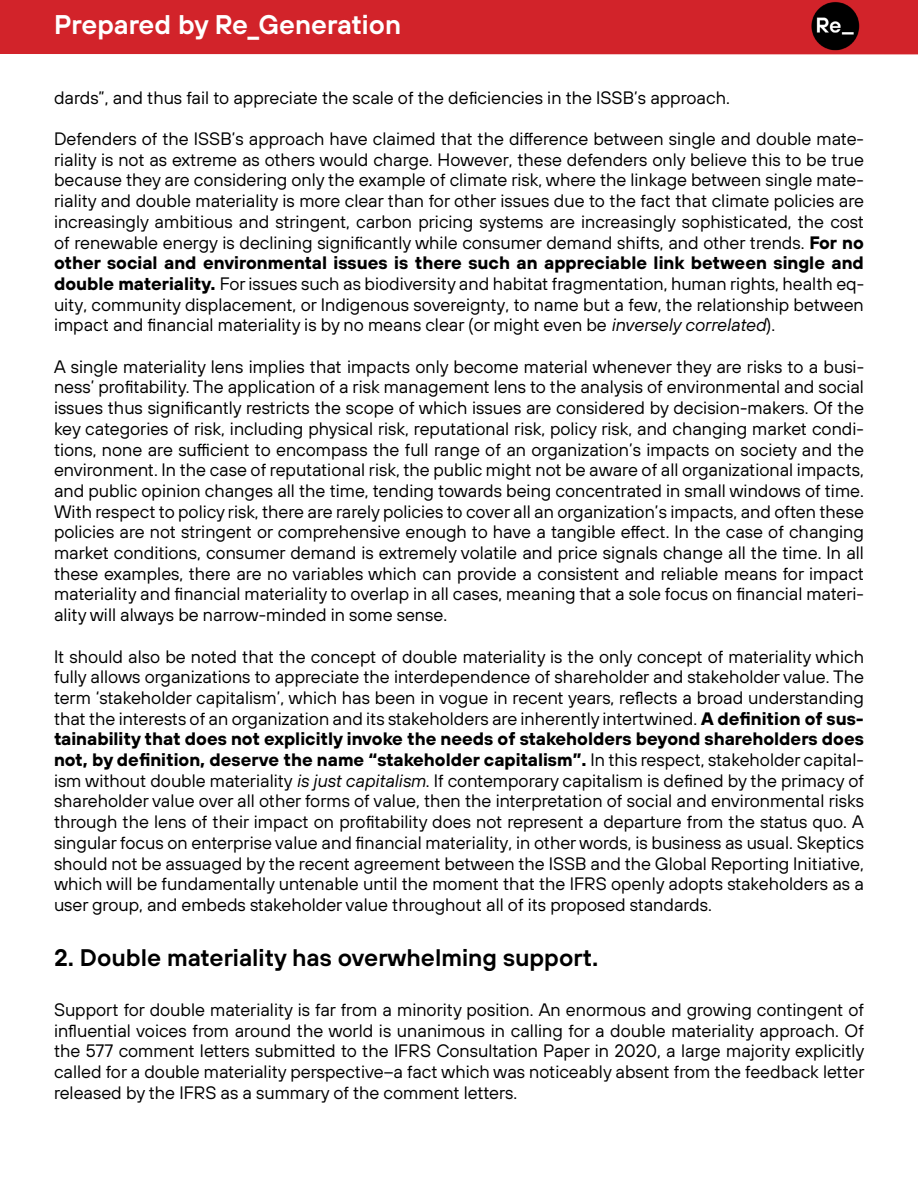
<style>
.page{position:relative;width:918px;height:1188px;background:#fff}
.page>*{position:absolute;margin:0;border:0;box-sizing:border-box;transform-origin:0 0}
.t1{font:600 27px "TT Hoves";color:#fff}
.t2{font:600 24px "TT Hoves";color:#000}
.t3{font:18px/20.7px "TT Hoves";color:#000;text-align:justify}
.s1{font-weight:700}
.s2{font-style:italic}
</style>
<div class="page">
<div style="left:0;top:0;width:918px;height:54px;background:#d2232a"></div>
<img style="left:811px;top:2px;width:49px;height:49px">
<h1 class="t1" style="left:54px;top:7px;width:349px">Prepared by Re_Generation</h1>
<p class="t3" style="left:54px;top:87px;width:677px">dards”, and thus fail to appreciate the scale of the deficiencies in the ISSB’s approach.</p>
<p class="t3" style="left:54px;top:128px;width:812px">Defenders of the ISSB’s approach have claimed that the difference between single and double mate&shy;riality is not as extreme as others would charge. However, these defenders only believe this to be true because they are considering only the example of climate risk, where the linkage between single mate&shy;riality and double materiality is more clear than for other issues due to the fact that climate policies are increasingly ambitious and stringent, carbon pricing systems are increasingly sophisticated, the cost of renewable energy is declining significantly while consumer demand shifts, and other trends. <span class="s1">For no other social and environmental issues is there such an appreciable link between single and double materiality.</span> For issues such as biodiversity and habitat fragmentation, human rights, health eq&shy;uity, community displacement, or Indigenous sovereignty, to name but a few, the relationship between impact and financial materiality is by no means clear (or might even be <span class="s2">inversely correlated</span>).</p>
<p class="t3" style="left:54px;top:356px;width:812px">A single materiality lens implies that impacts only become material whenever they are risks to a busi&shy;ness’ profitability. The application of a risk management lens to the analysis of environmental and social issues thus significantly restricts the scope of which issues are considered by decision-makers. Of the key categories of risk, including physical risk, reputational risk, policy risk, and changing market condi&shy;tions, none are sufficient to encompass the full range of an organization’s impacts on society and the environment. In the case of reputational risk, the public might not be aware of all organizational impacts, and public opinion changes all the time, tending towards being concentrated in small windows of time.<br>With respect to policy risk, there are rarely policies to cover all an organization’s impacts, and often these policies are not stringent or comprehensive enough to have a tangible effect. In the case of changing market conditions, consumer demand is extremely volatile and price signals change all the time. In all these examples, there are no variables which can provide a consistent and reliable means for impact materiality and financial materiality to overlap in all cases, meaning that a sole focus on financial materi&shy;ality will always be narrow-minded in some sense.</p>
<p class="t3" style="left:54px;top:646px;width:812px">It should also be noted that the concept of double materiality is the only concept of materiality which fully allows organizations to appreciate the interdependence of shareholder and stakeholder value. The term ‘stakeholder capitalism’, which has been in vogue in recent years, reflects a broad understanding that the interests of an organization and its stakeholders are inherently intertwined. <span class="s1">A definition of sus&shy;tainability that does not explicitly invoke the needs of stakeholders beyond shareholders does not, by definition, deserve the name “stakeholder capitalism”.</span> In this respect, stakeholder capital&shy;ism without double materiality <span class="s2">is just capitalism</span>. If contemporary capitalism is defined by the primacy of shareholder value over all other forms of value, then the interpretation of social and environmental risks through the lens of their impact on profitability does not represent a departure from the status quo. A singular focus on enterprise value and financial materiality, in other words, is business as usual. Skeptics should not be assuaged by the recent agreement between the ISSB and the Global Reporting Initiative, which will be fundamentally untenable until the moment that the IFRS openly adopts stakeholders as a user group, and embeds stakeholder value throughout all of its proposed standards.</p>
<h2 class="t2" style="left:54px;top:941px;width:546px">2. Double materiality has overwhelming support.</h2>
<p class="t3" style="left:54px;top:999px;width:812px">Support for double materiality is far from a minority position. An enormous and growing contingent of influential voices from around the world is unanimous in calling for a double materiality approach. Of the 577 comment letters submitted to the IFRS Consultation Paper in 2020, a large majority explicitly called for a double materiality perspective–a fact which was noticeably absent from the feedback letter released by the IFRS as a summary of the comment letters.</p>
</div>
